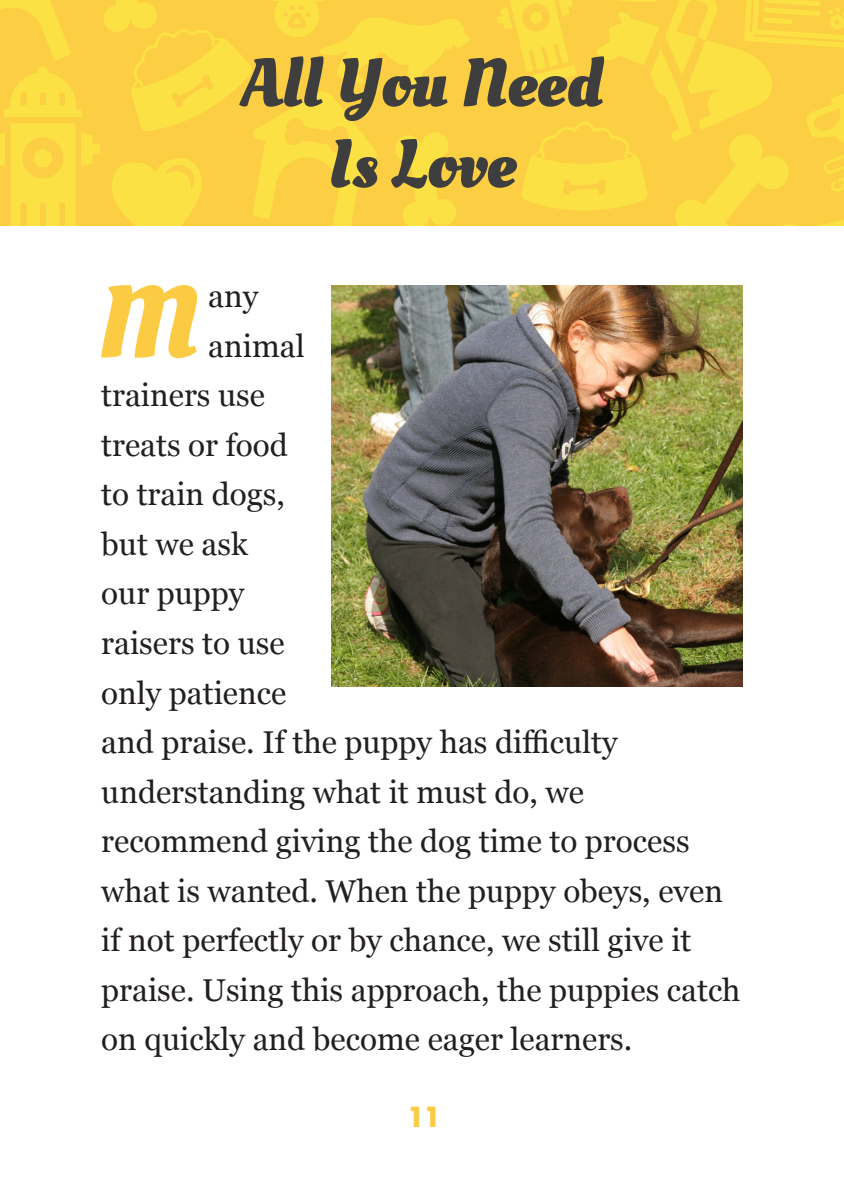
<style>
.page{position:relative;width:844px;height:1193px;background:#fff}
.page>*{position:absolute;margin:0;border:0;box-sizing:border-box;transform-origin:0 0}
.First_paragraph{font:700 101.25px "Oleo Script";color:#fccb44}
.Header-Page{font:700 67.5px "Oleo Script";color:#3e3e3f}
.First_paragraph-2{font:31.5px "Georgia";color:#231f20}
.t1{font:700 27px "Futura";color:#fccb44}
</style>
<div class="page">
<div style="left:0;top:0;width:844px;height:225px;background:linear-gradient(to right,#fcd543,#fcd343)"></div>
<img style="left:332px;top:286px;width:410px;height:400px">
<p class="Header-Page" style="left:241px;top:42px;width:363px">All You Need</p>
<p class="Header-Page" style="left:328px;top:123px;width:189px">Is Love</p>
<p class="First_paragraph" style="left:97px;top:262px;width:103px">M</p>
<p class="First_paragraph-2" style="left:208px;top:273px;width:51px">any</p>
<p class="First_paragraph-2" style="left:208px;top:323px;width:98px">animal</p>
<p class="First_paragraph-2" style="left:101px;top:372px;width:165px">trainers use</p>
<p class="First_paragraph-2" style="left:101px;top:422px;width:188px">treats or food</p>
<p class="First_paragraph-2" style="left:101px;top:471px;width:185px">to train dogs,</p>
<p class="First_paragraph-2" style="left:101px;top:521px;width:148px">but we ask</p>
<p class="First_paragraph-2" style="left:101px;top:570px;width:145px">our puppy</p>
<p class="First_paragraph-2" style="left:101px;top:620px;width:185px">raisers to use</p>
<p class="First_paragraph-2" style="left:101px;top:669px;width:186px">only patience</p>
<p class="First_paragraph-2" style="left:101px;top:719px;width:518px">and praise. If the puppy has difficulty</p>
<p class="First_paragraph-2" style="left:101px;top:768px;width:484px">understanding what it must do, we</p>
<p class="First_paragraph-2" style="left:101px;top:818px;width:590px">recommend giving the dog time to process</p>
<p class="First_paragraph-2" style="left:101px;top:867px;width:623px">what is wanted. When the puppy obeys, even</p>
<p class="First_paragraph-2" style="left:101px;top:917px;width:592px">if not perfectly or by chance, we still give it</p>
<p class="First_paragraph-2" style="left:101px;top:966px;width:641px">praise. Using this approach, the puppies catch</p>
<p class="First_paragraph-2" style="left:101px;top:1016px;width:533px">on quickly and become eager learners.</p>
<p class="t1" style="left:407px;top:1096px;width:36px">11</p>
</div>
